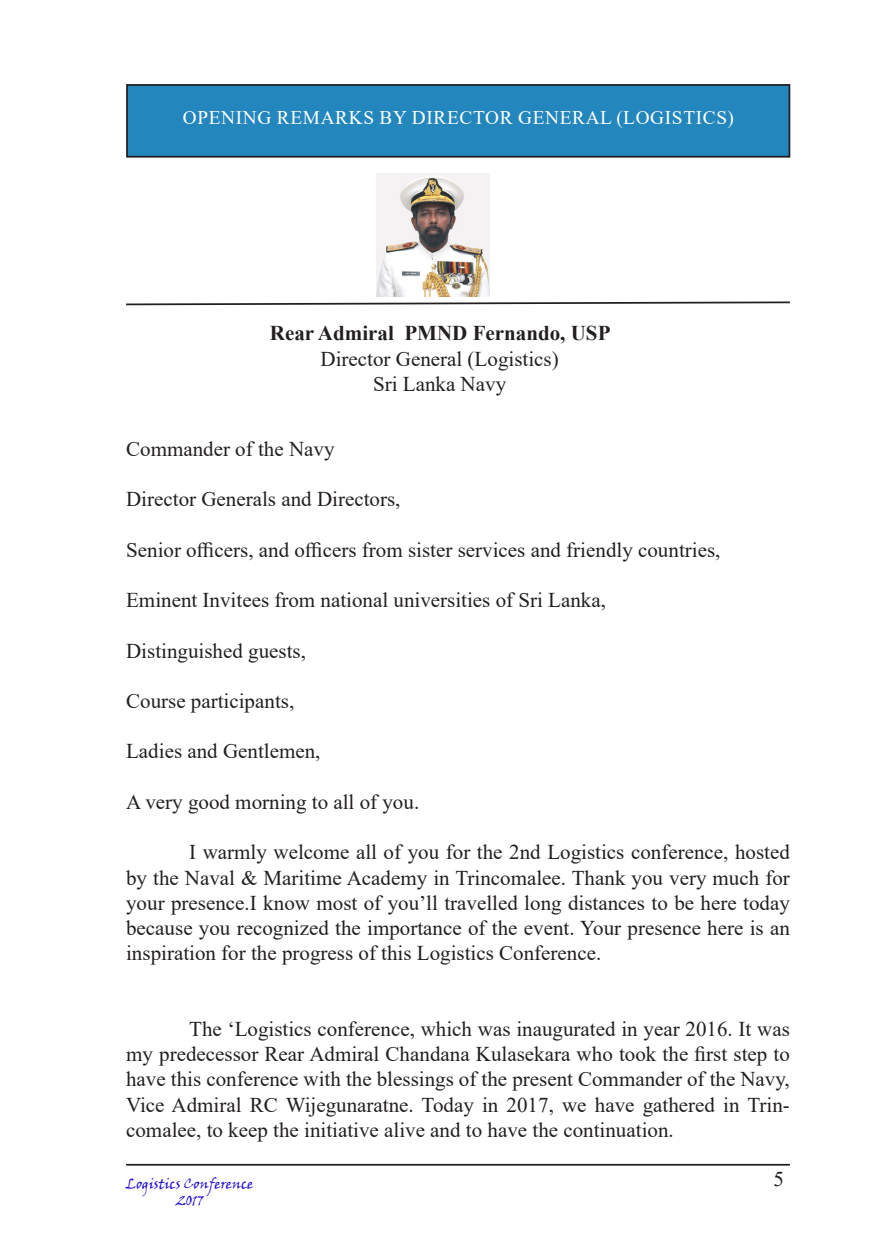
<style>
.page{position:relative;width:874px;height:1241px;background:#fff}
.page>*{position:absolute;margin:0;border:0;box-sizing:border-box;transform-origin:0 0}
.t1{font:21px/25.2px "Times New Roman";color:#231f20;text-align:justify}
.t2{font:700 21px "Times New Roman";color:#231f20}
.t3{font:19.25px "Times New Roman";letter-spacing:.035em;color:#fff}
.t4{font:14px "Viner Hand ITC";color:#2312d3}
</style>
<div class="page">
<hr style="left:126px;top:1163px;width:663px;height:2px;background:#231f20">
<div style="left:127px;top:85px;width:662px;height:72px;background:#2386bd"></div>
<div style="left:126px;top:84px;width:663px;height:74px;border:2px solid #231f20"></div>
<svg style="left:126px;top:301px;width:664px;height:5px"></svg>
<img style="left:376px;top:173px;width:113px;height:123px">
<p class="t3" style="left:183px;top:104px;width:552px">OPENING REMARKS BY DIRECTOR GENERAL (LOGISTICS)</p>
<p class="t2" style="left:270px;top:318px;width:342px">Rear Admiral PMND Fernando, USP</p>
<p class="t1" style="left:320px;top:345px;width:239px">Director General (Logistics)</p>
<p class="t1" style="left:373px;top:370px;width:134px">Sri Lanka Navy</p>
<p class="t1" style="left:126px;top:435px;width:210px">Commander of the Navy</p>
<p class="t1" style="left:126px;top:486px;width:276px">Director Generals and Directors,</p>
<p class="t1" style="left:126px;top:536px;width:595px">Senior officers, and officers from sister services and friendly countries,</p>
<p class="t1" style="left:126px;top:586px;width:481px">Eminent Invitees from national universities of Sri Lanka,</p>
<p class="t1" style="left:126px;top:637px;width:181px">Distinguished guests,</p>
<p class="t1" style="left:126px;top:687px;width:169px">Course participants,</p>
<p class="t1" style="left:126px;top:738px;width:196px">Ladies and Gentlemen,</p>
<p class="t1" style="left:126px;top:788px;width:294px">A very good morning to all of you.</p>
<p class="t1" style="left:126px;top:838px;width:665px;text-indent:63px">I warmly welcome all of you for the 2nd Logistics conference, hosted by the Naval &amp; Maritime Academy in Trincomalee. Thank you very much for your presence.I know most of you’ll travelled long distances to be here today because you recognized the importance of the event. Your presence here is an inspiration for the progress of this Logistics Conference.</p>
<p class="t1" style="left:126px;top:1015px;width:665px;text-indent:63px">The ‘Logistics conference, which was inaugurated in year 2016. It was my predecessor Rear Admiral Chandana Kulasekara who took the first step to have this conference with the blessings of the present Commander of the Navy, Vice Admiral RC Wijegunaratne. Today in 2017, we have gathered in Trin&shy;comalee, to keep the initiative alive and to have the continuation.</p>
<p class="t4" style="left:126px;top:1174px;width:129px">Logistics Conference</p>
<p class="t4" style="left:176px;top:1191px;width:28px">2017</p>
<p class="t1" style="left:773px;top:1165px;width:12px">5</p>
</div>
